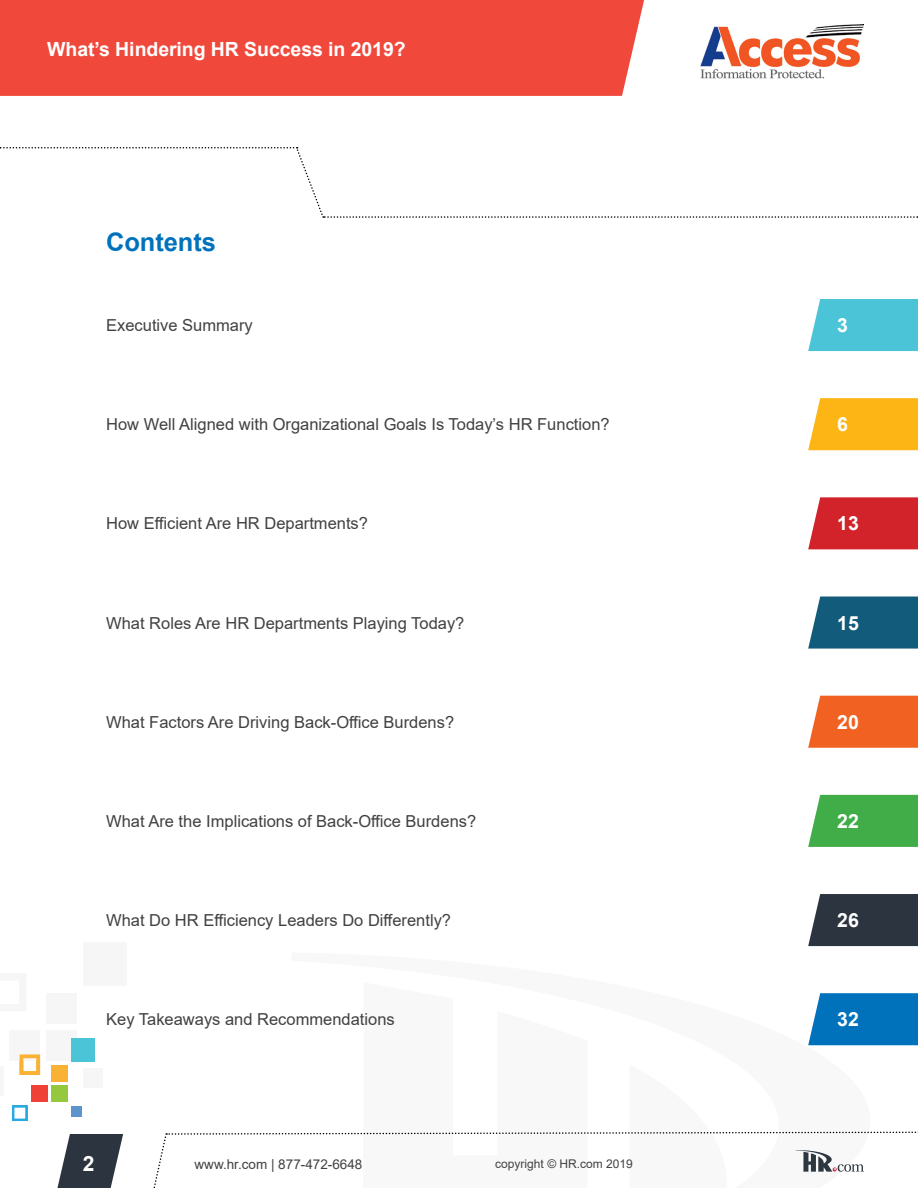
<style>
.page{position:relative;width:918px;height:1188px;background:#fff}
.page>*{position:absolute;margin:0;border:0;box-sizing:border-box;transform-origin:0 0}
.t1{font:700 25.5px "Arial";letter-spacing:-.005em;color:#0072bc}
.t2{font:700 21px "Arial";color:#fff}
.t3{font:700 19.5px "Arial";letter-spacing:-.005em;color:#fff}
.t4{font:16.5px "Arial";color:#414042}
.t5{font:13.5px "Arial";color:#414042}
.t6{font:12px "Arial";color:#414042}
</style>
<div class="page">
<div style="left:0;top:0;width:644px;height:96px;background:#f0493c"></div>
<svg style="left:57px;top:1134px;width:66px;height:54px"></svg>
<svg style="left:153px;top:1131px;width:765px;height:57px"></svg>
<div style="left:46px;top:993px;width:31px;height:30px;background:#f6f6f6"></div>
<div style="left:83px;top:943px;width:44px;height:43px;background:#f6f6f6"></div>
<hr style="left:0;top:1067px;width:4px;height:29px;background:#f6f6f6">
<div style="left:83px;top:1068px;width:20px;height:20px;background:#f6f6f6"></div>
<div style="left:46px;top:1030px;width:31px;height:31px;background:#f6f6f6"></div>
<div style="left:9px;top:1030px;width:31px;height:31px;background:#f6f6f6"></div>
<div style="left:51px;top:1065px;width:17px;height:17px;background:#f9b234"></div>
<div style="left:71px;top:1038px;width:24px;height:24px;background:#4ac4d6"></div>
<svg style="left:12px;top:1105px;width:16px;height:16px"></svg>
<div style="left:71px;top:1106px;width:11px;height:11px;background:#5c94ce"></div>
<svg style="left:20px;top:1054px;width:20px;height:21px"></svg>
<div style="left:51px;top:1085px;width:17px;height:17px;background:#95c93d"></div>
<div style="left:31px;top:1085px;width:16px;height:17px;background:#ef4136"></div>
<svg style="left:0;top:147px;width:918px;height:71px"></svg>
<div style="left:808px;top:299px;width:110px;height:52px;background:#4ac4d6"></div>
<svg style="left:808px;top:398px;width:110px;height:52px;background:#fcb922"></svg>
<svg style="left:808px;top:497px;width:110px;height:52px;background:#d43037"></svg>
<svg style="left:808px;top:597px;width:110px;height:52px;background:#226583"></svg>
<svg style="left:808px;top:795px;width:110px;height:52px;background:#4bb153"></svg>
<div style="left:808px;top:894px;width:110px;height:52px;background:#2c353f"></div>
<svg style="left:808px;top:696px;width:110px;height:52px;background:#f16a2f"></svg>
<svg style="left:808px;top:993px;width:110px;height:52px;background:#0f7ac0"></svg>
<img style="left:700px;top:25px;width:163px;height:54px">
<p class="t3" style="left:47px;top:35px;width:360px">What’s Hindering HR Success in 2019?</p>
<h1 class="t1" style="left:106px;top:224px;width:111px">Contents</h1>
<p class="t4" style="left:106px;top:314px;width:148px">Executive Summary</p>
<p class="t3" style="left:837px;top:312px;width:12px">3</p>
<p class="t4" style="left:106px;top:413px;width:505px">How Well Aligned with Organizational Goals Is Today’s HR Function?</p>
<p class="t3" style="left:837px;top:411px;width:12px">6</p>
<p class="t4" style="left:106px;top:512px;width:263px">How Efficient Are HR Departments?</p>
<p class="t3" style="left:837px;top:510px;width:23px">13</p>
<p class="t4" style="left:106px;top:611px;width:360px">What Roles Are HR Departments Playing Today?</p>
<p class="t3" style="left:837px;top:609px;width:23px">15</p>
<p class="t4" style="left:106px;top:711px;width:350px">What Factors Are Driving Back-Office Burdens?</p>
<p class="t3" style="left:837px;top:708px;width:23px">20</p>
<p class="t4" style="left:106px;top:810px;width:372px">What Are the Implications of Back-Office Burdens?</p>
<p class="t3" style="left:837px;top:807px;width:23px">22</p>
<p class="t4" style="left:106px;top:909px;width:346px">What Do HR Efficiency Leaders Do Differently?</p>
<p class="t3" style="left:837px;top:907px;width:23px">26</p>
<p class="t4" style="left:106px;top:1008px;width:290px">Key Takeaways and Recommendations</p>
<p class="t3" style="left:837px;top:1006px;width:23px">32</p>
<p class="t2" style="left:83px;top:1149px;width:13px">2</p>
<p class="t5" style="left:195px;top:1155px;width:169px">www.hr.com | 877-472-6648</p>
<p class="t6" style="left:495px;top:1156px;width:139px">copyright © HR.com 2019</p>
</div>
